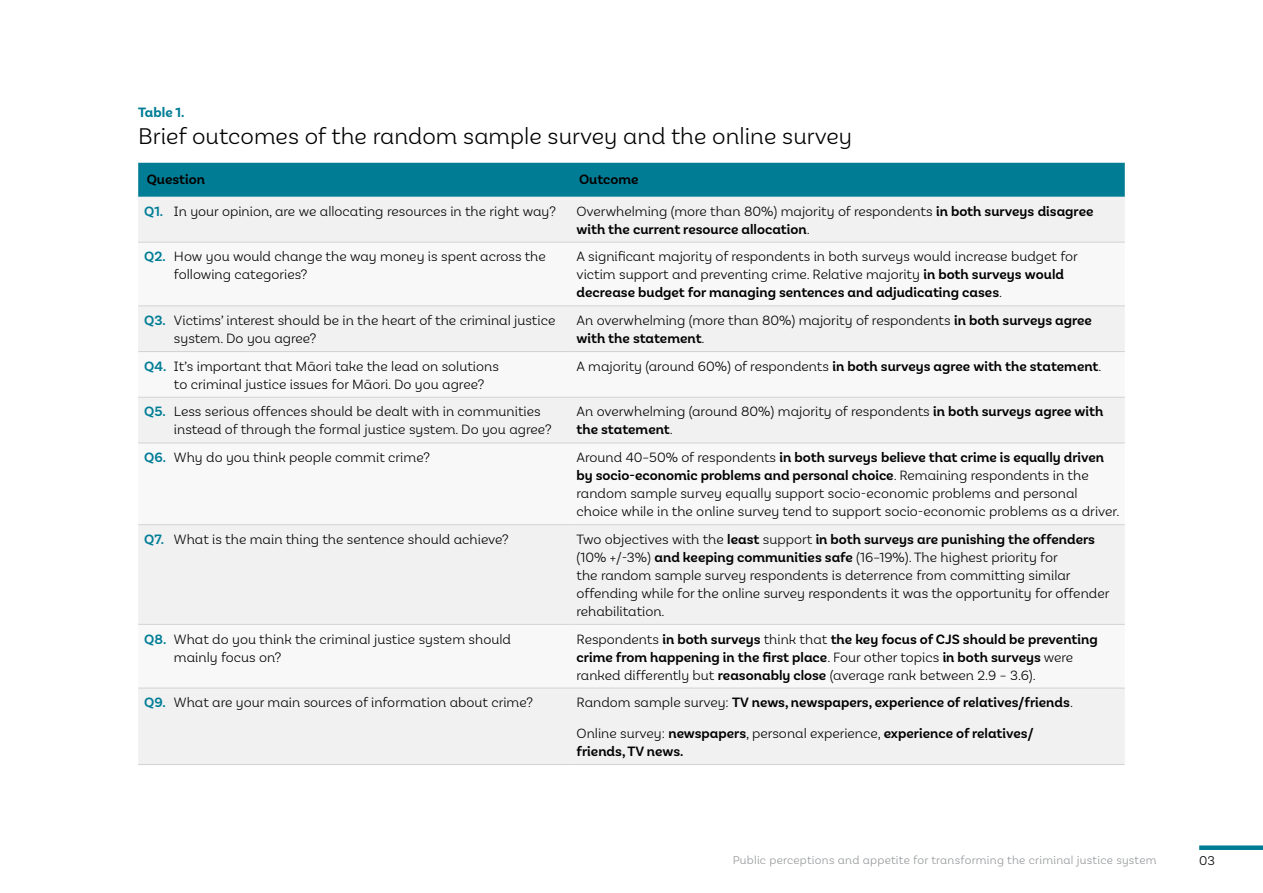
<style>
.page{position:relative;width:1263px;height:893px;background:#fff}
.page>*{position:absolute;margin:0;border:0;box-sizing:border-box;transform-origin:0 0}
.t1{font:300 24px "Basic Sans";color:#000}
.MAIN{font:300 14.25px/18px "Basic Sans";color:#000}
.QUESTION{font:300 14.25px/18px "Basic Sans";color:#000}
.MAIN-2{font:600 14.25px/18px "Basic Sans";color:#000}
.FIGURE_Pre{font:700 14.25px "Basic Sans";color:#007d95}
.t2{font:300 13.5px "Basic Sans";color:#000}
.t3{font:300 12px "Basic Sans";letter-spacing:.02em;color:#939598}
.s1{font-weight:600;color:#007d95}
.s2{font-weight:300}
.s3{font-weight:600}
</style>
<div class="page">
<div style="left:138px;top:163px;width:987px;height:34px;background:#007d95"></div>
<div style="left:138px;top:197px;width:987px;height:567px;background:#f1f1f2"></div>
<svg style="left:138px;top:243px;width:987px;height:445px"></svg>
<hr style="left:138px;top:242px;width:432px;height:1px;background:#d1d3d4">
<hr style="left:570px;top:242px;width:555px;height:1px;background:#d1d3d4">
<hr style="left:138px;top:305px;width:432px;height:1px;background:#d1d3d4">
<hr style="left:570px;top:305px;width:555px;height:1px;background:#d1d3d4">
<hr style="left:138px;top:351px;width:432px;height:1px;background:#d1d3d4">
<hr style="left:570px;top:351px;width:555px;height:1px;background:#d1d3d4">
<hr style="left:138px;top:397px;width:432px;height:1px;background:#d1d3d4">
<hr style="left:570px;top:397px;width:555px;height:1px;background:#d1d3d4">
<hr style="left:138px;top:443px;width:432px;height:1px;background:#d1d3d4">
<hr style="left:570px;top:443px;width:555px;height:1px;background:#d1d3d4">
<hr style="left:138px;top:524px;width:432px;height:1px;background:#d1d3d4">
<hr style="left:570px;top:524px;width:555px;height:1px;background:#d1d3d4">
<hr style="left:138px;top:624px;width:432px;height:1px;background:#d1d3d4">
<hr style="left:570px;top:624px;width:555px;height:1px;background:#d1d3d4">
<hr style="left:138px;top:688px;width:432px;height:1px;background:#d1d3d4">
<hr style="left:570px;top:688px;width:555px;height:1px;background:#d1d3d4">
<hr style="left:138px;top:764px;width:432px;height:1px;background:#d1d3d4">
<hr style="left:570px;top:764px;width:555px;height:1px;background:#d1d3d4">
<div style="left:1199px;top:845px;width:64px;height:5px;background:#007d95"></div>
<p class="FIGURE_Pre" style="left:138px;top:104px;width:48px">Table 1.</p>
<p class="t1" style="left:138px;top:122px;width:715px">Brief outcomes of the random sample survey and the online survey</p>
<p class="MAIN-2" style="left:147px;top:170px;width:60px">Question</p>
<p class="MAIN-2" style="left:579px;top:170px;width:61px">Outcome</p>
<p class="QUESTION" style="left:144px;top:202px;width:413px"><span class="s1">Q1.</span> In your opinion, are we allocating resources in the right way?</p>
<p class="MAIN-2" style="left:576px;top:202px;width:518px"><span class="s2">Overwhelming (more than 80%) majority of respondents</span> in both surveys disagree with the current resource allocation<span class="s2">.</span></p>
<p class="QUESTION" style="left:174px;top:247px;width:373px;text-indent:-30px"><span class="s1">Q2.</span> How you would change the way money is spent across the following categories?</p>
<p class="MAIN" style="left:576px;top:247px;width:503px">A significant majority of respondents in both surveys would increase budget for victim support and preventing crime. Relative majority <span class="s3">in both surveys would decrease budget for managing sentences and adjudicating cases</span>.</p>
<p class="QUESTION" style="left:174px;top:311px;width:383px;text-indent:-30px"><span class="s1">Q3.</span> Victims’ interest should be in the heart of the criminal justice system. Do you agree?</p>
<p class="MAIN" style="left:576px;top:311px;width:517px">An overwhelming (more than 80%) majority of respondents <span class="s3">in both surveys agree with the statement</span>.</p>
<p class="QUESTION" style="left:174px;top:357px;width:326px;text-indent:-30px"><span class="s1">Q4.</span> It’s important that Māori take the lead on solutions to criminal justice issues for Māori. Do you agree?</p>
<p class="MAIN" style="left:576px;top:357px;width:526px">A majority (around 60%) of respondents <span class="s3">in both surveys agree with the statement</span>.</p>
<p class="QUESTION" style="left:174px;top:402px;width:379px;text-indent:-30px"><span class="s1">Q5.</span> Less serious offences should be dealt with in communities instead of through the formal justice system. Do you agree?</p>
<p class="MAIN" style="left:576px;top:402px;width:528px">An overwhelming (around 80%) majority of respondents <span class="s3">in both surveys agree with the statement</span>.</p>
<p class="QUESTION" style="left:144px;top:448px;width:287px"><span class="s1">Q6.</span> Why do you think people commit crime?</p>
<p class="MAIN" style="left:576px;top:448px;width:544px">Around 40–50% of respondents <span class="s3">in both surveys believe that crime is equally driven by socio-economic problems and personal choice</span>. Remaining respondents in the random sample survey equally support socio-economic problems and personal choice while in the online survey tend to support socio-economic problems as a driver.</p>
<p class="QUESTION" style="left:144px;top:530px;width:366px"><span class="s1">Q7.</span> What is the main thing the sentence should achieve?</p>
<p class="MAIN" style="left:576px;top:530px;width:534px">Two objectives with the <span class="s3">least</span> support <span class="s3">in both surveys are punishing the offenders </span>(10% +/-3%) <span class="s3">and keeping communities safe</span> (16–19%). The highest priority for<br>the random sample survey respondents is deterrence from committing similar offending while for the online survey respondents it was the opportunity for offender rehabilitation.</p>
<p class="QUESTION" style="left:174px;top:630px;width:338px;text-indent:-30px"><span class="s1">Q8.</span> What do you think the criminal justice system should mainly focus on?</p>
<p class="MAIN-2" style="left:576px;top:630px;width:523px"><span class="s2">Respondents</span> in both surveys <span class="s2">think that</span> the key focus of CJS should be preventing crime from happening in the first place<span class="s2">. Four other topics</span> in both surveys <span class="s2">were ranked differently but</span> reasonably close <span class="s2">(average rank between 2.9 – 3.6).</span></p>
<p class="QUESTION" style="left:144px;top:693px;width:390px"><span class="s1">Q9.</span> What are your main sources of information about crime?</p>
<p class="MAIN-2" style="left:576px;top:694px;width:498px"><span class="s2">Random sample survey:</span> TV news, newspapers, experience of relatives/friends<span class="s2">.</span></p>
<p class="MAIN-2" style="left:576px;top:724px;width:458px"><span class="s2">Online survey:</span> newspapers<span class="s2">, personal experience,</span> experience of relatives/ friends, TV news.</p>
<p class="t3" style="left:733px;top:852px;width:425px">Public perceptions and appetite for transforming the criminal justice system</p>
<p class="t2" style="left:1199px;top:852px;width:17px">03</p>
</div>
